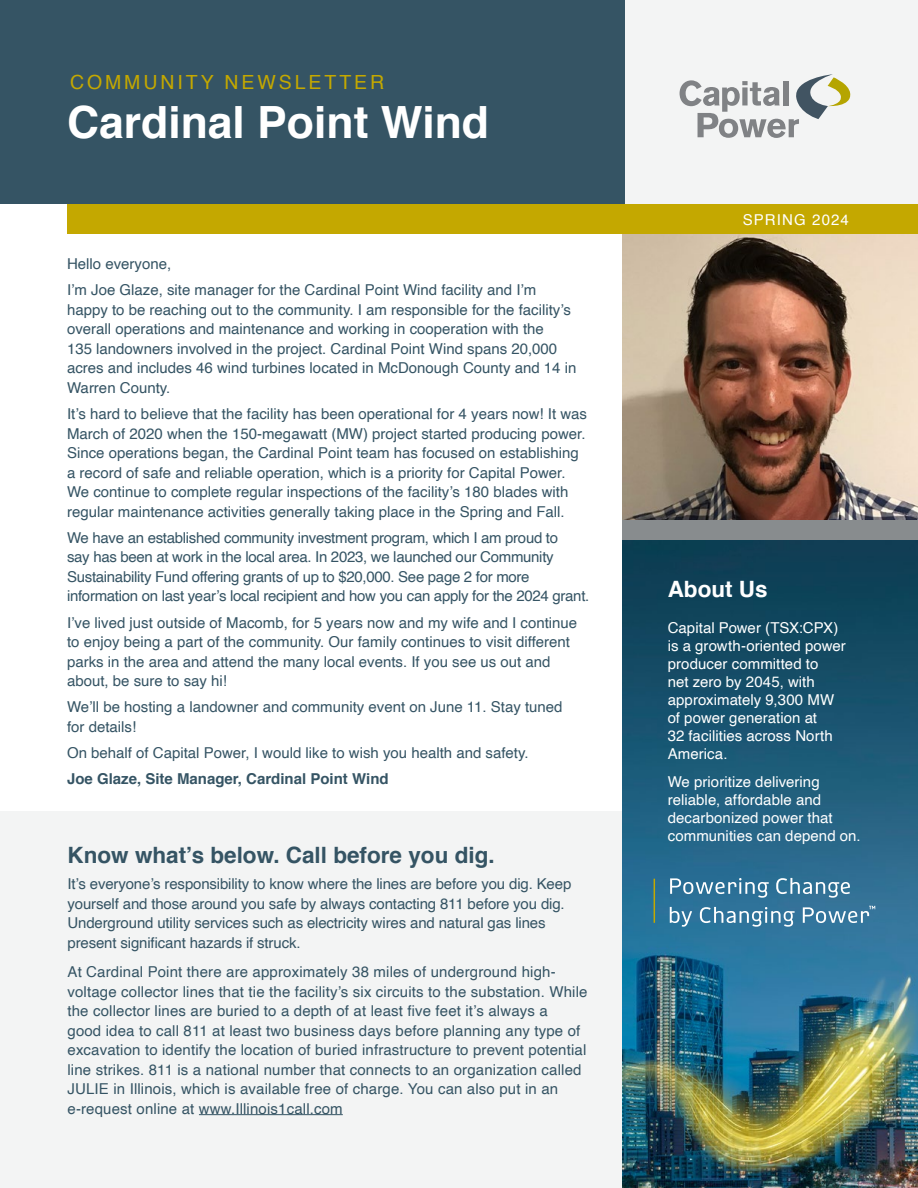
<style>
.page{position:relative;width:918px;height:1188px;background:#fff}
.page>*{position:absolute;margin:0;border:0;box-sizing:border-box;transform-origin:0 0}
.t1{font:700 44.4px "Helvetica";color:#fff}
.t2{font:700 22.5px "Helvetica";color:#355464}
.t3{font:700 22.5px "Helvetica";color:#fff}
.t4{font:19.5px "Helvetica";letter-spacing:.15em;color:#c4a800}
.t5{font:15px/19.5px "Helvetica";color:#355464}
.t6{font:15px/19.5px "Helvetica";letter-spacing:-.02em;color:#355464}
.t7{font:15px/18px "Helvetica";letter-spacing:.005em;color:#fff}
.t8{font:700 15px "Helvetica";color:#355464}
.t9{font:15px "Helvetica";letter-spacing:.075em;color:#fff}
</style>
<div class="page">
<div style="left:0;top:811px;width:623px;height:377px;background:#f3f4f4"></div>
<img style="left:623px;top:234px;width:295px;height:287px">
<img style="left:623px;top:540px;width:295px;height:648px">
<hr style="left:199px;top:1114px;width:144px;height:1px;background:#355464">
<svg style="left:670px;top:906px;width:205px;height:21px;background:#598faf"></svg>
<svg style="left:670px;top:878px;width:180px;height:20px;background:#598eac"></svg>
<hr style="left:654px;top:879px;width:1px;height:44px;background:#c4a800">
<div style="left:593px;top:0;width:325px;height:214px;background:#f3f4f4"></div>
<div style="left:68px;top:204px;width:850px;height:30px;background:#c4a800"></div>
<div style="left:0;top:0;width:625px;height:204px;background:#355464"></div>
<svg style="left:680px;top:74px;width:170px;height:64px"></svg>
<div style="left:623px;top:521px;width:295px;height:19px;background:#888c8e"></div>
<h3 class="t4" style="left:70px;top:67px;width:316px">COMMUNITY NEWSLETTER</h3>
<h1 class="t1" style="left:67px;top:87px;width:424px">Cardinal Point Wind</h1>
<p class="t5" style="left:67px;top:251px;width:471px;line-height:26.2px">Hello everyone,<br>I’m Joe Glaze, site manager for the Cardinal Point Wind facility and I’m</p>
<p class="t5" style="left:67px;top:300px;width:511px">happy to be reaching out to the community. I am responsible for the facility’s overall operations and maintenance and working in cooperation with the<br>135 landowners involved in the project. Cardinal Point Wind spans 20,000 acres and includes 46 wind turbines located in McDonough County and 14 in Warren County.</p>
<p class="t5" style="left:67px;top:405px;width:521px">It’s hard to believe that the facility has been operational for 4 years now! It was March of 2020 when the 150-megawatt (MW) project started producing power.<br>Since operations began, the Cardinal Point team has focused on establishing a record of safe and reliable operation, which is a priority for Capital Power.<br>We continue to complete regular inspections of the facility’s 180 blades with regular maintenance activities generally taking place in the Spring and Fall.</p>
<p class="t6" style="left:67px;top:528px;width:524px">We have an established community investment program, which I am proud to<br>say has been at work in the local area. In 2023, we launched our Community Sustainability Fund offering grants of up to $20,000. See page 2 for more information on last year’s local recipient and how you can apply for the 2024 grant.</p>
<p class="t5" style="left:67px;top:613px;width:512px">I’ve lived just outside of Macomb, for 5 years now and my wife and I continue to enjoy being a part of the community. Our family continues to visit different parks in the area and attend the many local events. If you see us out and about, be sure to say hi!</p>
<p class="t5" style="left:67px;top:698px;width:497px">We’ll be hosting a landowner and community event on June 11. Stay tuned for details!</p>
<p class="t5" style="left:67px;top:744px;width:463px">On behalf of Capital Power, I would like to wish you health and safety.</p>
<p class="t8" style="left:67px;top:767px;width:323px">Joe Glaze, Site Manager, Cardinal Point Wind</p>
<h2 class="t2" style="left:68px;top:837px;width:429px">Know what’s below. Call before you dig.</h2>
<p class="t5" style="left:68px;top:875px;width:505px">It’s everyone’s responsibility to know where the lines are before you dig. Keep yourself and those around you safe by always contacting 811 before you dig.<br>Underground utility services such as electricity wires and natural gas lines present significant hazards if struck.</p>
<p class="t5" style="left:68px;top:962px;width:522px">At Cardinal Point there are approximately 38 miles of underground high&shy;voltage collector lines that tie the facility’s six circuits to the substation. While the collector lines are buried to a depth of at least five feet it’s always a<br>good idea to call 811 at least two business days before planning any type of excavation to identify the location of buried infrastructure to prevent potential line strikes. 811 is a national number that connects to an organization called JULIE in Illinois, which is available free of charge. You can also put in an e-request online at www.Illinois1call.com</p>
<p class="t9" style="left:743px;top:208px;width:108px">SPRING 2024</p>
<h2 class="t3" style="left:668px;top:571px;width:101px">About Us</h2>
<p class="t7" style="left:668px;top:619px;width:180px">Capital Power (TSX:CPX) is a growth-oriented power producer committed to<br>net zero by 2045, with approximately 9,300 MW of power generation at<br>32 facilities across North<br>America.</p>
<p class="t7" style="left:668px;top:773px;width:195px">We prioritize delivering reliable, affordable and decarbonized power that communities can depend on.</p>
</div>
